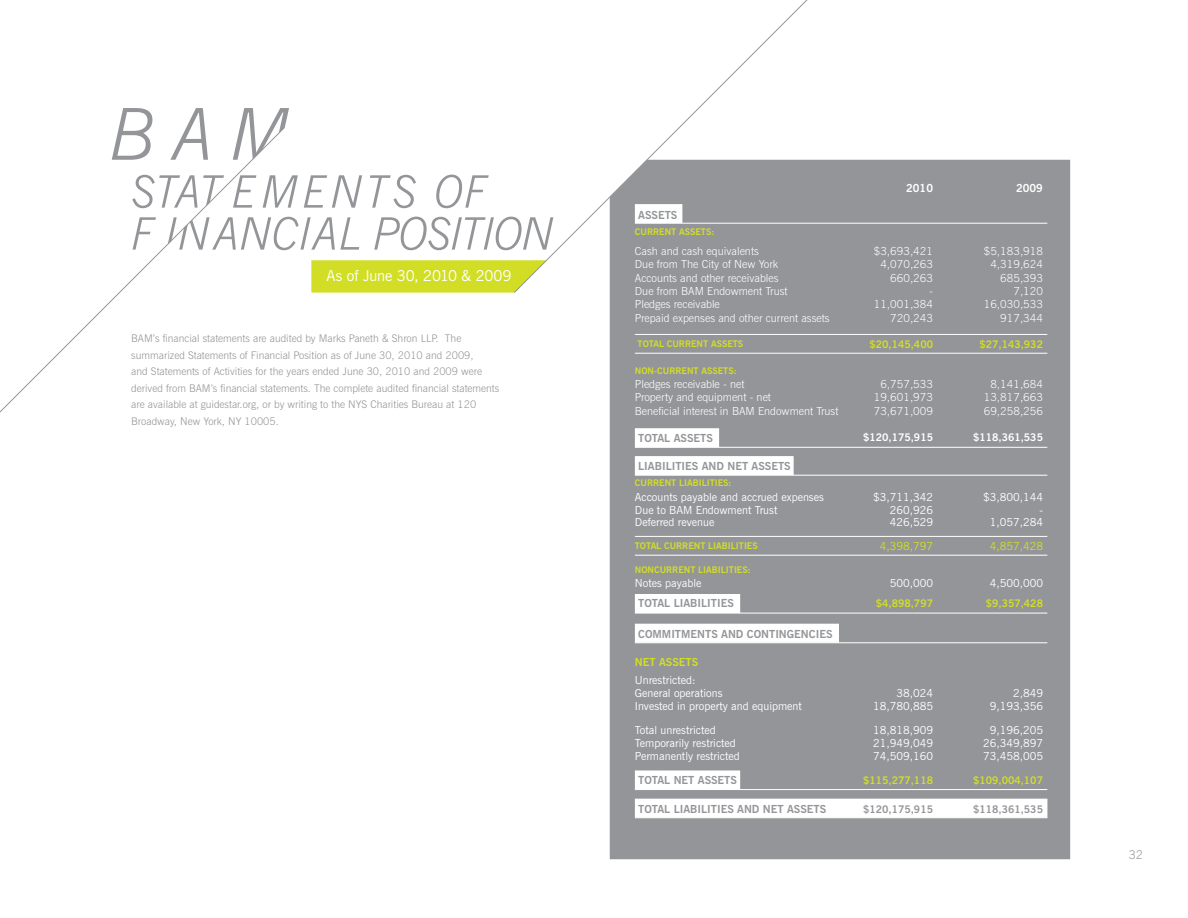
<style>
.page{position:relative;width:1188px;height:918px;background:#fff}
.page>*{position:absolute;margin:0;border:0;box-sizing:border-box;transform-origin:0 0}
.t1{font:15px "News Gothic BT";letter-spacing:-.015em;color:#fff}
.t2{font:300 12px "News Gothic BT";color:#939598}
.t3{font:300 11.1px "News Gothic BT";color:#fff}
.t4{font:11.1px/13.2px "News Gothic BT";color:#fff}
.t5{font:700 11.1px "News Gothic BT";color:#939598}
.t6{font:11.1px "News Gothic BT";color:#d2de26}
.t7{font:700 11.1px "News Gothic BT";color:#d2de26}
.t8{font:700 11.1px "News Gothic BT";color:#fff}
.t9{font:300 10.5px/16.5px "News Gothic BT";color:#939598}
.t10{font:700 10.5px "News Gothic BT";color:#d2de26}
.t11{font:700 10.5px "News Gothic BT";color:#fff}
.t12{font:700 10.5px "News Gothic BT";color:#939598}
.t13{font:700 9.15px "News Gothic BT";color:#d2de26}
</style>
<div class="page">
<div style="left:311px;top:260px;width:203px;height:33px;background:#d2de26"></div>
<div style="left:610px;top:160px;width:460px;height:699px;background:#939598"></div>
<div style="left:635px;top:428px;width:84px;height:19px;background:#fff;border:2px solid #fff"></div>
<div style="left:635px;top:456px;width:159px;height:19px;background:#fff"></div>
<div style="left:635px;top:624px;width:204px;height:19px;background:#fff"></div>
<div style="left:635px;top:594px;width:105px;height:19px;background:#fff"></div>
<div style="left:635px;top:770px;width:105px;height:19px;background:#fff;border:2px solid #fff"></div>
<div style="left:635px;top:799px;width:412px;height:19px;background:#fff"></div>
<svg style="left:285px;top:217px;width:229px;height:33px"></svg>
<svg style="left:285px;top:175px;width:204px;height:33px"></svg>
<hr style="left:635px;top:223px;width:412px;height:1px;background:#fff">
<hr style="left:635px;top:353px;width:412px;height:1px;background:#fff">
<hr style="left:635px;top:555px;width:412px;height:1px;background:#fff">
<hr style="left:635px;top:334px;width:412px;height:1px;background:#fff">
<hr style="left:635px;top:536px;width:412px;height:1px;background:#fff">
<hr style="left:635px;top:447px;width:412px;height:1px;background:#fff">
<hr style="left:635px;top:475px;width:412px;height:1px;background:#fff">
<hr style="left:635px;top:643px;width:412px;height:1px;background:#fff">
<hr style="left:635px;top:613px;width:412px;height:1px;background:#fff">
<hr style="left:635px;top:789px;width:412px;height:1px;background:#fff">
<svg style="left:119px;top:108px;width:170px;height:19px"></svg>
<svg style="left:0;top:127px;width:285px;height:286px"></svg>
<svg style="left:514px;top:0;width:296px;height:293px"></svg>
<h1 class="t1" style="left:326px;top:267px;width:187px">As of June 30, 2010 &amp; 2009</h1>
<p class="t9" style="left:131px;top:330px;width:370px">BAM’s financial statements are audited by Marks Paneth &amp; Shron LLP. The summarized Statements of Financial Position as of June 30, 2010 and 2009,<br>and Statements of Activities for the years ended June 30, 2010 and 2009 were derived from BAM’s financial statements. The complete audited financial statements are available at guidestar.org, or by writing to the NYS Charities Bureau at 120<br>Broadway, New York, NY 10005.</p>
<p class="t5" style="left:638px;top:208px;width:41px">ASSETS</p>
<p class="t8" style="left:906px;top:181px;width:28px">2010</p>
<p class="t8" style="left:1016px;top:181px;width:28px">2009</p>
<p class="t13" style="left:635px;top:226px;width:81px">CURRENT ASSETS:</p>
<p class="t3" style="left:635px;top:244px;width:125px">Cash and cash equivalents</p>
<p class="t3" style="left:874px;top:244px;width:61px">$3,693,421</p>
<p class="t3" style="left:984px;top:244px;width:61px">$5,183,918</p>
<p class="t3" style="left:635px;top:258px;width:145px">Due from The City of New York</p>
<p class="t3" style="left:880px;top:258px;width:54px">4,070,263</p>
<p class="t3" style="left:990px;top:258px;width:54px">4,319,624</p>
<p class="t3" style="left:635px;top:271px;width:145px">Accounts and other receivables</p>
<p class="t3" style="left:890px;top:271px;width:44px">660,263</p>
<p class="t3" style="left:1000px;top:271px;width:44px">685,393</p>
<p class="t3" style="left:635px;top:285px;width:154px">Due from BAM Endowment Trust</p>
<p class="t3" style="left:929px;top:285px;width:5px">-</p>
<p class="t3" style="left:1013px;top:285px;width:31px">7,120</p>
<p class="t3" style="left:635px;top:298px;width:87px">Pledges receivable</p>
<p class="t3" style="left:874px;top:298px;width:61px">11,001,384</p>
<p class="t3" style="left:984px;top:298px;width:61px">16,030,533</p>
<p class="t3" style="left:635px;top:311px;width:196px">Prepaid expenses and other current assets</p>
<p class="t3" style="left:890px;top:311px;width:44px">720,243</p>
<p class="t3" style="left:1000px;top:311px;width:44px">917,344</p>
<p class="t13" style="left:638px;top:338px;width:106px">TOTAL CURRENT ASSETS</p>
<p class="t10" style="left:869px;top:338px;width:65px">$20,145,400</p>
<p class="t10" style="left:979px;top:338px;width:65px">$27,143,932</p>
<p class="t13" style="left:635px;top:365px;width:103px">NON-CURRENT ASSETS:</p>
<p class="t3" style="left:635px;top:378px;width:111px">Pledges receivable - net</p>
<p class="t3" style="left:880px;top:378px;width:54px">6,757,533</p>
<p class="t3" style="left:990px;top:378px;width:54px">8,141,684</p>
<p class="t3" style="left:635px;top:391px;width:138px">Property and equipment - net</p>
<p class="t3" style="left:874px;top:391px;width:61px">19,601,973</p>
<p class="t3" style="left:984px;top:391px;width:61px">13,817,663</p>
<p class="t3" style="left:635px;top:404px;width:205px">Beneficial interest in BAM Endowment Trust</p>
<p class="t3" style="left:874px;top:404px;width:61px">73,671,009</p>
<p class="t3" style="left:984px;top:404px;width:61px">69,258,256</p>
<p class="t5" style="left:638px;top:431px;width:76px">TOTAL ASSETS</p>
<p class="t11" style="left:863px;top:431px;width:71px">$120,175,915</p>
<p class="t11" style="left:973px;top:431px;width:71px">$118,361,535</p>
<p class="t5" style="left:638px;top:460px;width:30px">LIABILITIE</p>
<p class="t5" style="left:692px;top:460px;width:44px">S AND NET</p>
<p class="t5" style="left:752px;top:460px;width:41px">ASSETS</p>
<p class="t13" style="left:635px;top:478px;width:69px">CURRENT LIABILITIE</p>
<p class="t13" style="left:723px;top:478px;width:10px">S:</p>
<p class="t4" style="left:635px;top:490px;width:191px">Accounts payable and accrued expenses</p>
<p class="t4" style="left:873px;top:490px;width:62px">$3,711,342</p>
<p class="t4" style="left:983px;top:490px;width:62px">$3,800,144</p>
<p class="t4" style="left:635px;top:503px;width:144px">Due to BAM Endowment Trust</p>
<p class="t4" style="left:890px;top:503px;width:45px">260,926</p>
<p class="t4" style="left:1039px;top:503px;width:5px">-</p>
<p class="t4" style="left:635px;top:515px;width:81px">Deferred revenue</p>
<p class="t4" style="left:890px;top:515px;width:45px">426,529</p>
<p class="t4" style="left:990px;top:515px;width:55px">1,057,284</p>
<p class="t13" style="left:635px;top:540px;width:123px">TOTAL CURRENT LIAB ILITIES</p>
<p class="t6" style="left:880px;top:540px;width:55px">4,398,797</p>
<p class="t6" style="left:990px;top:540px;width:55px">4,857,428</p>
<p class="t13" style="left:635px;top:564px;width:88px">NONCURRENT LIABILITIE</p>
<p class="t13" style="left:742px;top:564px;width:10px">S:</p>
<p class="t4" style="left:635px;top:576px;width:68px">Notes payable</p>
<p class="t4" style="left:890px;top:576px;width:45px">500,000</p>
<p class="t4" style="left:990px;top:576px;width:55px">4,500,000</p>
<p class="t5" style="left:638px;top:597px;width:66px">TOTAL LIABILITIE</p>
<p class="t5" style="left:727px;top:597px;width:8px">S</p>
<p class="t10" style="left:876px;top:597px;width:59px">$4,898,797</p>
<p class="t10" style="left:986px;top:597px;width:59px">$9,357,428</p>
<p class="t5" style="left:638px;top:627px;width:60px">COMMITMENT</p>
<p class="t5" style="left:711px;top:627px;width:58px">S AND CONTINGENCIE</p>
<p class="t5" style="left:826px;top:627px;width:8px">S</p>
<p class="t7" style="left:635px;top:656px;width:8px">NET</p>
<p class="t7" style="left:659px;top:656px;width:41px">ASSETS</p>
<p class="t4" style="left:635px;top:673px;width:89px">Unrestricted:<br>General operations</p>
<p class="t4" style="left:896px;top:686px;width:38px">38,024</p>
<p class="t4" style="left:1013px;top:686px;width:32px">2,849</p>
<p class="t4" style="left:635px;top:700px;width:169px">Invested in property and equipment</p>
<p class="t4" style="left:873px;top:700px;width:62px">18,780,885</p>
<p class="t4" style="left:990px;top:700px;width:55px">9,193,356</p>
<p class="t4" style="left:635px;top:723px;width:82px">Total unrestricted</p>
<p class="t4" style="left:873px;top:723px;width:62px">18,818,909</p>
<p class="t4" style="left:990px;top:723px;width:55px">9,196,205</p>
<p class="t4" style="left:635px;top:736px;width:103px">Temporarily restricted</p>
<p class="t4" style="left:873px;top:736px;width:62px">21,949,049</p>
<p class="t4" style="left:983px;top:736px;width:62px">26,349,897</p>
<p class="t4" style="left:635px;top:750px;width:106px">Permanently restricted</p>
<p class="t4" style="left:873px;top:750px;width:62px">74,509,160</p>
<p class="t4" style="left:983px;top:750px;width:62px">73,458,005</p>
<p class="t5" style="left:638px;top:774px;width:44px">TOTAL NET</p>
<p class="t5" style="left:698px;top:774px;width:41px">ASSETS</p>
<p class="t10" style="left:863px;top:774px;width:71px">$115,277,118</p>
<p class="t10" style="left:973px;top:774px;width:71px">$109,004,107</p>
<p class="t5" style="left:638px;top:802px;width:66px">TOTAL LIABILITIE</p>
<p class="t5" style="left:727px;top:802px;width:44px">S AND NET</p>
<p class="t5" style="left:787px;top:802px;width:41px">ASSETS</p>
<p class="t12" style="left:863px;top:802px;width:71px">$120,175,915</p>
<p class="t12" style="left:973px;top:802px;width:71px">$118,361,535</p>
<p class="t2" style="left:1129px;top:848px;width:16px">32</p>
</div>
